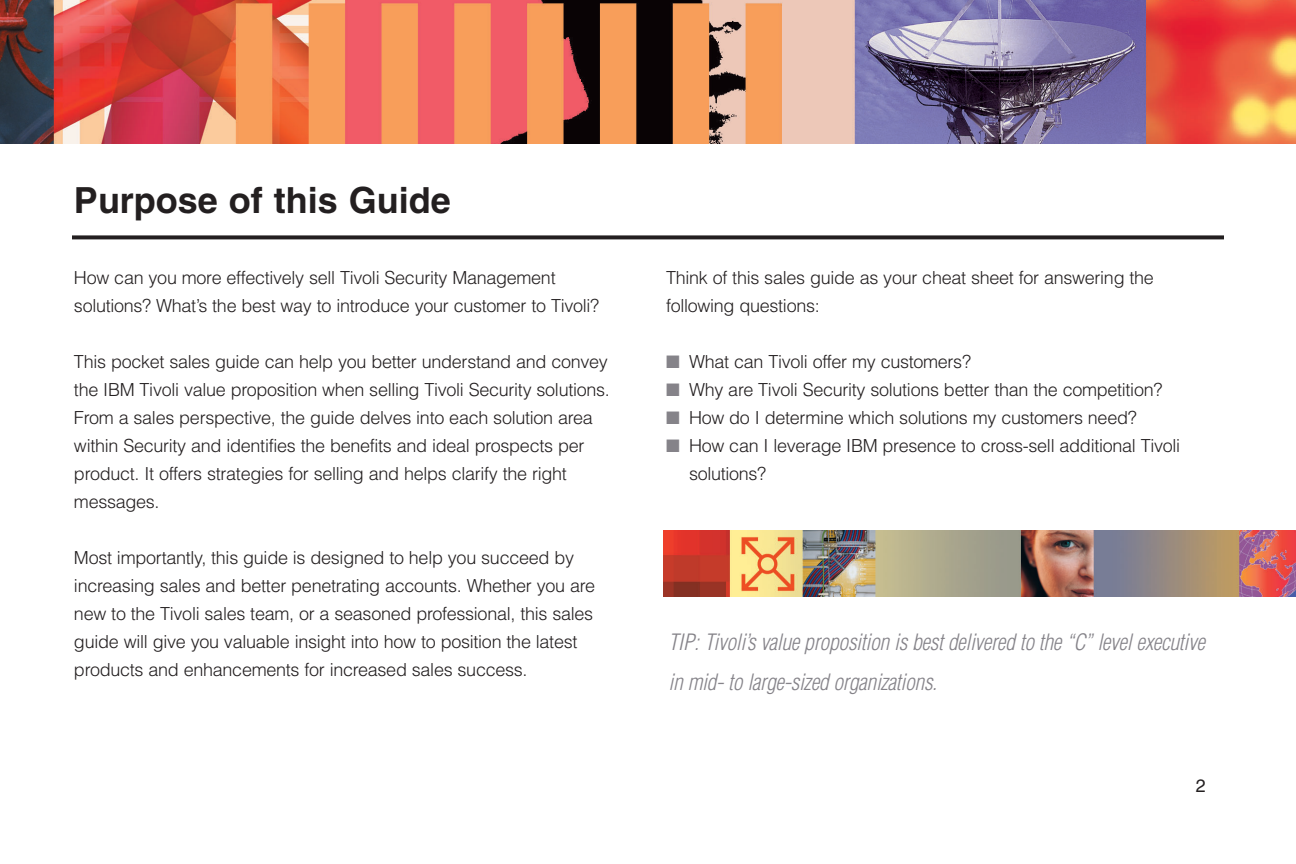
<style>
.page{position:relative;width:1296px;height:864px;background:#fff}
.page>*{position:absolute;margin:0;border:0;box-sizing:border-box;transform-origin:0 0}
.t1{font:700 36px "Helvetica";color:#231f20}
.t2{font:italic 300 condensed 22px/40px "Helvetica";letter-spacing:-.015em;color:#858389}
.t3{font:300 18px/28px "Helvetica";letter-spacing:-.015em;color:#231f20}
.t4{font:18px "Helvetica";color:#231f20}
.s1{color:#858389}
</style>
<div class="page">
<img style="left:0;top:0;width:1296px;height:144px">
<svg style="left:72px;top:235px;width:1152px;height:4px;background:#393637"></svg>
<img style="left:663px;top:530px;width:633px;height:67px">
<h1 class="t1" style="left:74px;top:187px;width:378px">Purpose of this Guide</h1>
<p class="t3" style="left:74px;top:266px;width:527px">How can you more effectively sell Tivoli Security Management solutions? What’s the best way to introduce your customer to Tivoli?</p>
<p class="t3" style="left:74px;top:350px;width:537px">This pocket sales guide can help you better understand and convey the IBM Tivoli value proposition when selling Tivoli Security solutions.<br>From a sales perspective, the guide delves into each solution area within Security and identifies the benefits and ideal prospects per product. It offers strategies for selling and helps clarify the right messages.</p>
<p class="t3" style="left:74px;top:546px;width:523px">Most importantly, this guide is designed to help you succeed by increasing sales and better penetrating accounts. Whether you are new to the Tivoli sales team, or a seasoned professional, this sales guide will give you valuable insight into how to position the latest products and enhancements for increased sales success.</p>
<p class="t3" style="left:666px;top:266px;width:489px">Think of this sales guide as your cheat sheet for answering the following questions:</p>
<p class="t3" style="left:666px;top:350px;width:307px"><span class="s1">■</span> What can Tivoli offer my customers?</p>
<p class="t3" style="left:666px;top:378px;width:498px"><span class="s1">■</span> Why are Tivoli Security solutions better than the competition?</p>
<p class="t3" style="left:666px;top:406px;width:472px"><span class="s1">■</span> How do I determine which solutions my customers need?</p>
<p class="t3" style="left:689px;top:434px;width:493px;text-indent:-23px"><span class="s1">■</span> How can I leverage IBM presence to cross-sell additional Tivoli solutions?</p>
<p class="t2" style="left:669px;top:624px;width:538px">TIP: Tivoli’s value proposition is best delivered to the “C” level executive in mid- to large-sized organizations.</p>
<p class="t4" style="left:1196px;top:779px;width:12px">2</p>
</div>
